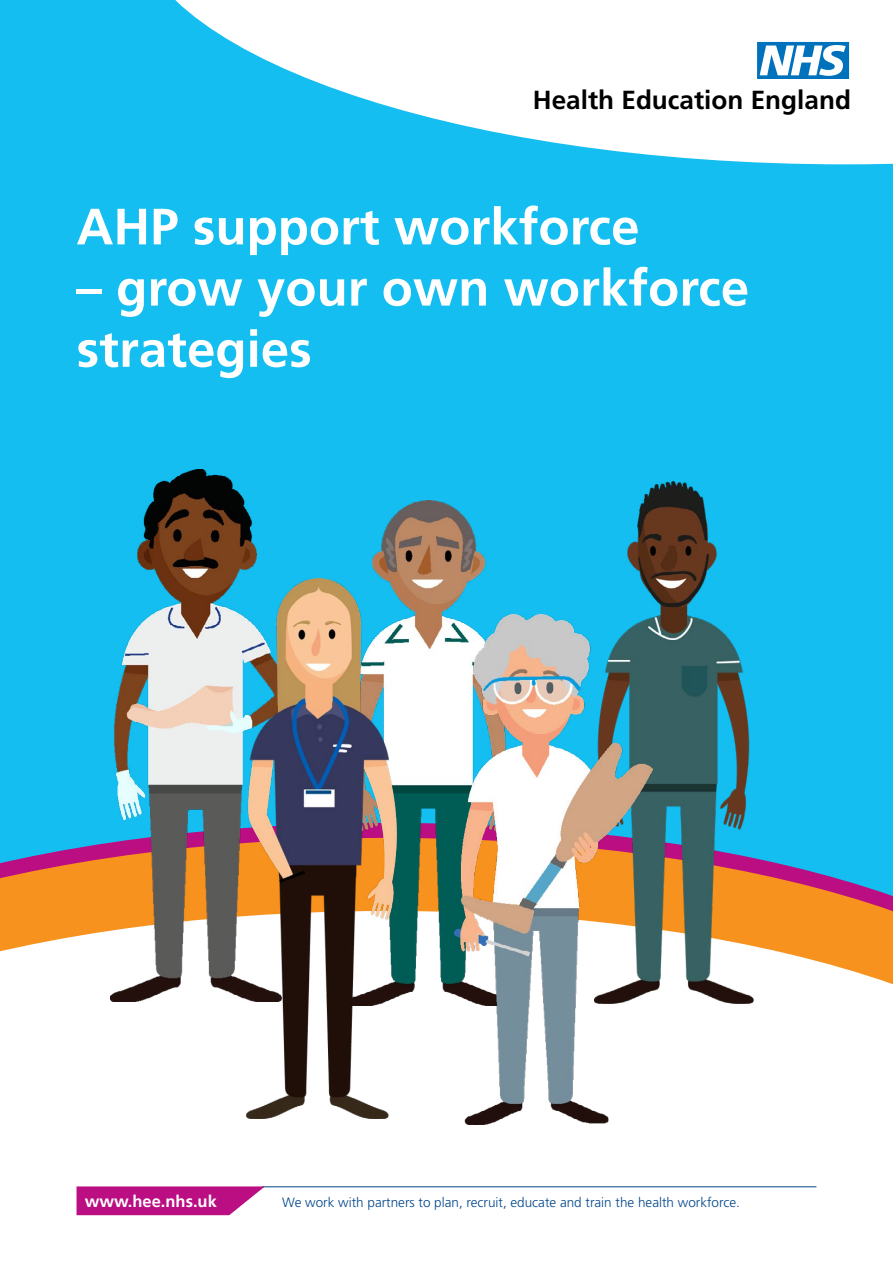
<style>
.page{position:relative;width:893px;height:1263px;background:#fff}
.page>*{position:absolute;margin:0;border:0;box-sizing:border-box;transform-origin:0 0}
.Heading_H1{font:700 51px/61.2px "Frutiger";color:#fff}
.t1{font:700 26.1px "Frutiger";color:#000}
.t2{font:700 16.5px "Frutiger";color:#fff}
.t3{font:300 13.5px "Frutiger";color:#00468b}
</style>
<div class="page">
<div style="left:0;top:0;width:893px;height:929px;background:#15bef0"></div>
<svg style="left:0;top:842px;width:893px;height:69px"></svg>
<svg style="left:0;top:911px;width:893px;height:305px"></svg>
<svg style="left:175px;top:0;width:718px;height:164px;fill:#fff"></svg>
<svg style="left:757px;top:42px;width:92px;height:37px;background:#75b3da"></svg>
<img style="left:110px;top:470px;width:147px;height:531px">
<img style="left:627px;top:481px;width:127px;height:522px">
<img style="left:372px;top:501px;width:114px;height:505px">
<img style="left:246px;top:579px;width:150px;height:539px">
<img style="left:454px;top:615px;width:198px;height:509px">
<hr style="left:262px;top:1186px;width:554px;height:1px;background:#00468b">
<svg style="left:77px;top:1186px;width:188px;height:29px;background:#c1288f"></svg>
<p class="t1" style="left:533px;top:85px;width:320px">Health Education England</p>
<h1 class="Heading_H1" style="left:77px;top:196px;width:564px">AHP support workforce</h1>
<h1 class="Heading_H1" style="left:77px;top:257px;width:674px">– grow your own workforce strategies</h1>
<p class="t2" style="left:85px;top:1192px;width:134px">www.hee.nhs.uk</p>
<p class="t3" style="left:282px;top:1195px;width:459px">We work with partners to plan, recruit, educate and train the health workforce.</p>
</div>
